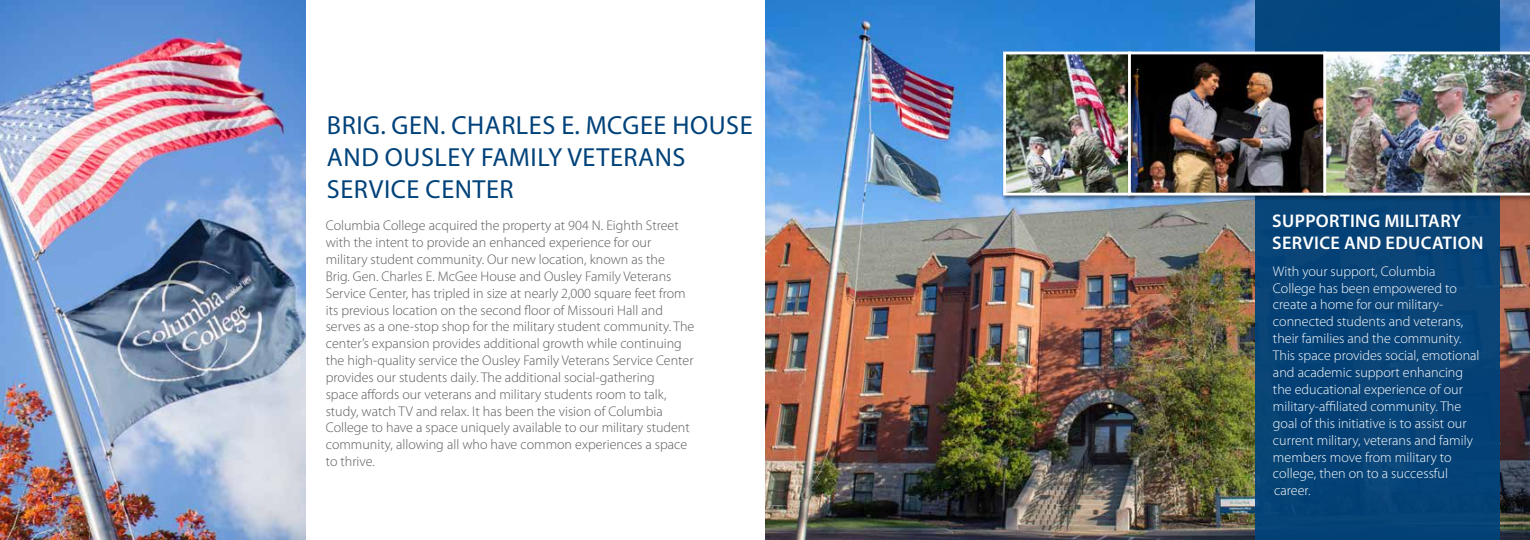
<style>
.page{position:relative;width:1530px;height:540px;background:#fff}
.page>*{position:absolute;margin:0;border:0;box-sizing:border-box;transform-origin:0 0}
.t1{font:26.25px/31.8px "Myriad Pro";letter-spacing:.02em;color:#00427a}
.t2{font:600 18.38px/22px "Myriad Pro";letter-spacing:.02em;color:#fff}
.t3{font:300 14.12px/16.9px "Myriad Pro";color:#fff}
.t4{font:300 14px/16.9px "Myriad Pro";color:#58595b}
</style>
<div class="page">
<img style="left:765px;top:0;width:765px;height:540px">
<div style="left:1255px;top:0;width:245px;height:540px;background:#00427a"></div>
<img style="left:0;top:0;width:306px;height:540px">
<div style="left:1002px;top:50px;width:135px;height:151px;background:#000;opacity:.5"></div>
<img style="left:1007px;top:56px;width:120px;height:136px">
<div style="left:1003px;top:52px;width:128px;height:144px;border:3px solid #fff"></div>
<div style="left:1127px;top:50px;width:205px;height:151px;background:#000;opacity:.5"></div>
<div style="left:1128px;top:52px;width:198px;height:144px;border:3px solid #fff"></div>
<div style="left:1321px;top:50px;width:209px;height:152px;background:#000;opacity:.4"></div>
<img style="left:1323px;top:52px;width:207px;height:144px">
<h1 class="t1" style="left:327px;top:109px;width:427px">BRIG. GEN. CHARLES E. MCGEE HOUSE<br>AND OUSLEY FAMILY VETERANS<br>SERVICE CENTER</h1>
<p class="t4" style="left:326px;top:217px;width:370px">Columbia College acquired the property at 904 N. Eighth Street with the intent to provide an enhanced experience for our military student community. Our new location, known as the<br>Brig. Gen. Charles E. McGee House and Ousley Family Veterans Service Center, has tripled in size at nearly 2,000 square feet from its previous location on the second floor of Missouri Hall and serves as a one-stop shop for the military student community. The center’s expansion provides additional growth while continuing the high-quality service the Ousley Family Veterans Service Center provides our students daily. The additional social-gathering<br>space affords our veterans and military students room to talk, study, watch TV and relax. It has been the vision of Columbia College to have a space uniquely available to our military student community, allowing all who have common experiences a space to thrive.</p>
<h2 class="t2" style="left:1272px;top:209px;width:213px">SUPPORTING MILITARY<br>SERVICE AND EDUCATION</h2>
<p class="t3" style="left:1273px;top:262px;width:208px">With your support, Columbia<br>College has been empowered to create a home for our military&shy;connected students and veterans, their families and the community.<br>This space provides social, emotional and academic support enhancing the educational experience of our military-affiliated community. The goal of this initiative is to assist our current military, veterans and family members move from military to college, then on to a successful career.</p>
</div>
